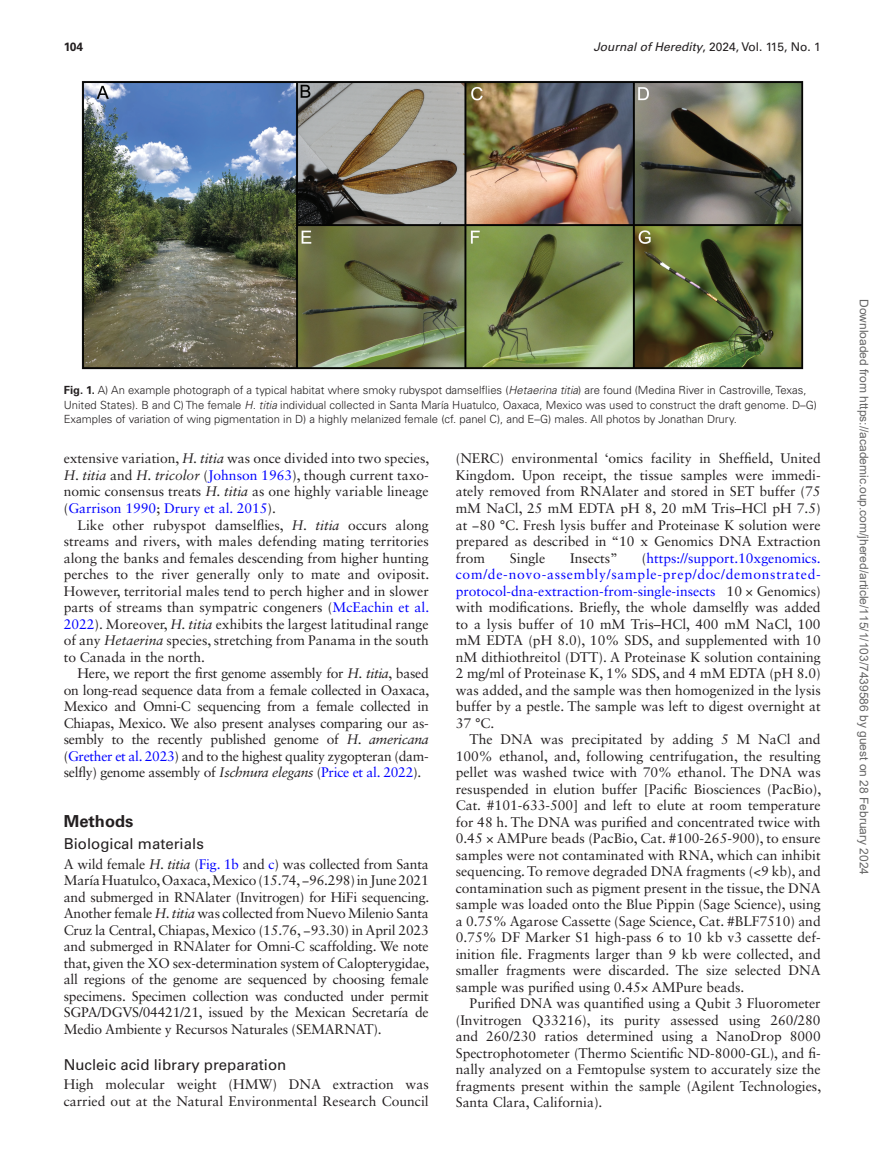
<style>
.page{position:relative;width:893px;height:1174px;background:#fff}
.page>*{position:absolute;margin:0;border:0;box-sizing:border-box;transform-origin:0 0}
.t1{font:700 16.5px "Univers LT Std";color:#231f20}
.t2{font:15px "Univers LT Std";color:#231f20}
.t3{font:13.8px/16.5px "Sabon LT Std";color:#231f20;text-align:justify}
.t4{font:12px "Arial";color:#666}
.t5{font:12px "Univers LT Std";color:#231f20}
.t6{font:700 12px "Univers LT Std";color:#231f20}
.t7{font:300 11.25px/14.2px "Univers LT Std";color:#231f20}
.s1{font-style:italic}
.s2{font-weight:700}
.s3{color:#00f}
</style>
<div class="page">
<img style="left:81px;top:81px;width:722px;height:289px">
<p class="t6" style="left:64px;top:40px;width:21px">104</p>
<p class="t5" style="left:593px;top:40px;width:229px"><span class="s1">Journal of Heredity</span>, 2024, Vol. 115, No. 1</p>
<p class="t7" style="left:64px;top:383px;width:755px"><span class="s2">Fig. 1.</span> A) An example photograph of a typical habitat where smoky rubyspot damselflies (<span class="s1">Hetaerina titia</span>) are found (Medina River in Castroville, Texas,<br>United States). B and C) The female <span class="s1">H. titia</span> individual collected in Santa María Huatulco, Oaxaca, Mexico was used to construct the draft genome. D–G)<br>Examples of variation of wing pigmentation in D) a highly melanized female (cf. panel C), and E–G) males. All photos by Jonathan Drury.</p>
<p class="t3" style="left:64px;top:450px;width:367px">extensive variation, <span class="s1">H. titia</span> was once divided into two species, <span class="s1">H. titia</span> and <span class="s1">H. tricolor</span> (<span class="s3">Johnson 1963</span>), though current taxo&shy;nomic consensus treats <span class="s1">H. titia</span> as one highly variable lineage (<span class="s3">Garrison 1990</span>; <span class="s3">Drury et al. 2015</span>).</p>
<p class="t3" style="left:64px;top:516px;width:367px;text-indent:14px">Like other rubyspot damselflies, <span class="s1">H. titia</span> occurs along streams and rivers, with males defending mating territories along the banks and females descending from higher hunting perches to the river generally only to mate and oviposit.<br>However, territorial males tend to perch higher and in slower parts of streams than sympatric congeners (<span class="s3">McEachin et al.<br>2022</span>). Moreover, <span class="s1">H. titia</span> exhibits the largest latitudinal range of any <span class="s1">Hetaerina</span> species, stretching from Panama in the south to Canada in the north.</p>
<p class="t3" style="left:64px;top:665px;width:367px;text-indent:14px">Here, we report the first genome assembly for <span class="s1">H. titia</span>, based on long-read sequence data from a female collected in Oaxaca, Mexico and Omni-C sequencing from a female collected in Chiapas, Mexico. We also present analyses comparing our as&shy;sembly to the recently published genome of <span class="s1">H. americana </span>(<span class="s3">Grether et al. 2023</span>) and to the highest quality zygopteran (dam&shy;selfly) genome assembly of <span class="s1">Ischnura elegans</span> (<span class="s3">Price et al. 2022</span>).</p>
<p class="t1" style="left:64px;top:811px;width:71px">Methods</p>
<p class="t2" style="left:64px;top:835px;width:142px">Biological materials</p>
<p class="t3" style="left:64px;top:855px;width:367px">A wild female <span class="s1">H. titia</span> (<span class="s3">Fig. 1b</span> and <span class="s3">c</span>) was collected from Santa María Huatulco, Oaxaca, Mexico (15.74, −96.298) in June 2021 and submerged in RNAlater (Invitrogen) for HiFi sequencing.<br>Another female <span class="s1">H. titia</span> was collected from Nuevo Milenio Santa Cruz la Central, Chiapas, Mexico (15.76, −93.30) in April 2023 and submerged in RNAlater for Omni-C scaffolding. We note that, given the XO sex-determination system of Calopterygidae, all regions of the genome are sequenced by choosing female specimens. Specimen collection was conducted under permit SGPA/DGVS/04421/21, issued by the Mexican Secretaría de Medio Ambiente y Recursos Naturales (SEMARNAT).</p>
<p class="t2" style="left:64px;top:1055px;width:224px">Nucleic acid library preparation</p>
<p class="t3" style="left:64px;top:1076px;width:366px">High molecular weight (HMW) DNA extraction was carried out at the Natural Environmental Research Council</p>
<p class="t3" style="left:456px;top:450px;width:366px">(NERC) environmental ‘omics facility in Sheffield, United Kingdom. Upon receipt, the tissue samples were immedi&shy;ately removed from RNAlater and stored in SET buffer (75 mM NaCl, 25 mM EDTA pH 8, 20 mM Tris–HCl pH 7.5) at −80 °C. Fresh lysis buffer and Proteinase K solution were prepared as described in “10 x Genomics DNA Extraction from</p>
<p class="t3" style="left:456px;top:549px;width:367px;text-indent:186px">(<span class="s3">https://support.10xgenomics. com/de-novo-assembly/sample-prep/doc/demonstrated&shy;protocol-dna-extraction-from-single-insects</span> 10 × Genomics) with modifications. Briefly, the whole damselfly was added to a lysis buffer of 10 mM Tris–HCl, 400 mM NaCl, 100 mM EDTA (pH 8.0), 10% SDS, and supplemented with 10 nM dithiothreitol (DTT). A Proteinase K solution containing 2 mg/ml of Proteinase K, 1% SDS, and 4 mM EDTA (pH 8.0) was added, and the sample was then homogenized in the lysis buffer by a pestle. The sample was left to digest overnight at 37 °C.</p>
<p class="t3" style="left:456px;top:731px;width:367px;text-indent:14px">The DNA was precipitated by adding 5 M NaCl and 100% ethanol, and, following centrifugation, the resulting pellet was washed twice with 70% ethanol. The DNA was resuspended in elution buffer [Pacific Biosciences (PacBio), Cat. #101-633-500] and left to elute at room temperature for 48 h. The DNA was purified and concentrated twice with 0.45 × AMPure beads (PacBio, Cat. #100-265-900), to ensure samples were not contaminated with RNA, which can inhibit sequencing. To remove degraded DNA fragments (&lt;9 kb), and contamination such as pigment present in the tissue, the DNA sample was loaded onto the Blue Pippin (Sage Science), using a 0.75% Agarose Cassette (Sage Science, Cat. #BLF7510) and 0.75% DF Marker S1 high-pass 6 to 10 kb v3 cassette def&shy;inition file. Fragments larger than 9 kb were collected, and smaller fragments were discarded. The size selected DNA sample was purified using 0.45× AMPure beads.</p>
<p class="t3" style="left:456px;top:995px;width:367px;text-indent:14px">Purified DNA was quantified using a Qubit 3 Fluorometer (Invitrogen Q33216), its purity assessed using 260/280 and 260/230 ratios determined using a NanoDrop 8000<br>Spectrophotometer (Thermo Scientific ND-8000-GL), and fi&shy;nally analyzed on a Femtopulse system to accurately size the fragments present within the sample (Agilent Technologies, Santa Clara, California).</p>
<p class="t3" style="left:510px;top:549px;width:37px">Single</p>
<p class="t3" style="left:570px;top:549px;width:49px">Insects”</p>
<p class="t4" style="left:868px;top:299px;width:577px;rotate:90deg">Downloaded from https://academic.oup.com/jhered/article/115/1/103/7439586 by guest on 28 February 2024</p>
</div>
